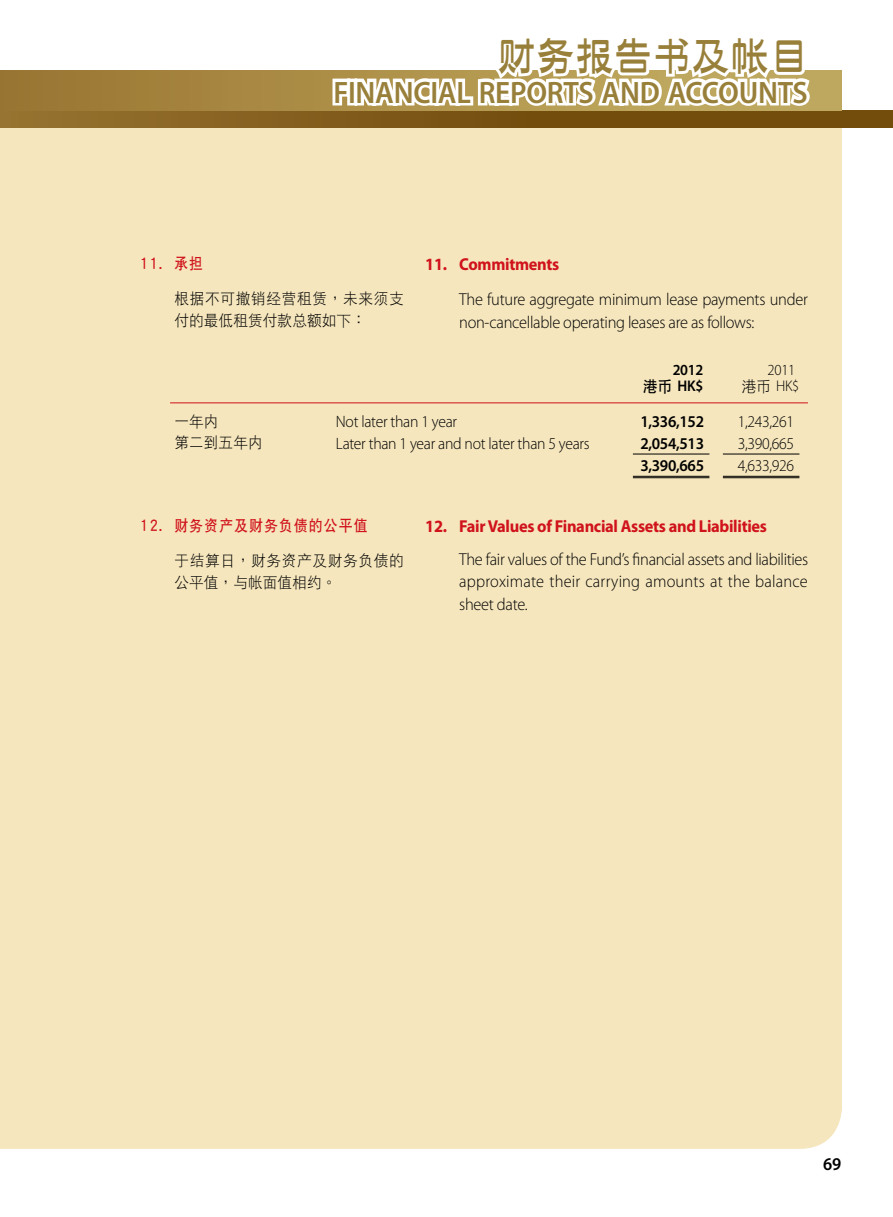
<style>
.page{position:relative;width:893px;height:1217px;background:#fff}
.page>*{position:absolute;margin:0;border:0;box-sizing:border-box;transform-origin:0 0}
.t1{font:38.85px "DF Ya Yi GB5 HK W6";color:#987f3a}
.t2{font:600 31.05px "Myriad Pro";letter-spacing:-.01em;color:#987f3a;scale:.95 1}
.t3{font:600 18px "Myriad Pro";color:#000;scale:.95 1}
.t4{font:300 17.25px/22.5px "Myriad Pro";letter-spacing:-.015em;color:#000;text-align:justify;scale:.95 1}
.t5{font:700 17.25px "Myriad Pro";letter-spacing:-.02em;color:#d0121b;scale:.95 1}
.t6{font:300 16.5px/21.8px "Myriad Pro";letter-spacing:-.02em;color:#000;scale:.95 1}
.t7{font:600 16.5px "Myriad Pro";letter-spacing:-.02em;color:#000;scale:.95 1}
.t8{font:15.45px/22.5px "DF Hei GB5 HK W3";letter-spacing:.045em;color:#000;scale:.95 1}
.t9{font:15.45px "DF Hei GB5 HK W7";letter-spacing:.075em;color:#d0121b;scale:.9 1}
.t10{font:600 15.45px "Myriad Pro";letter-spacing:-.02em;color:#000;scale:.95 1}
.t11{font:300 15.45px "Myriad Pro";letter-spacing:-.02em;color:#000;scale:.95 1}
.t12{font:15.45px "DF Hei GB5 HK W3";letter-spacing:.005em;color:#000;scale:.95 1}
.s1{font-family:"DF Hei GB5 HK W7";font-weight:400}
.s2{font-family:"DF Hei GB5 HK W3";font-weight:400}
</style>
<div class="page">
<div style="left:0;top:128px;width:842px;height:1020px;background:#f5e6bd"></div>
<svg style="left:0;top:111px;width:893px;height:17px"></svg>
<svg style="left:0;top:70px;width:842px;height:41px"></svg>
<hr style="left:723px;top:477px;width:76px;height:1px;background:#000">
<hr style="left:723px;top:476px;width:76px;height:1px;background:#000">
<hr style="left:633px;top:477px;width:76px;height:1px;background:#000">
<hr style="left:633px;top:476px;width:76px;height:1px;background:#000">
<hr style="left:723px;top:453px;width:76px;height:1px;background:#000">
<hr style="left:633px;top:453px;width:76px;height:1px;background:#000">
<hr style="left:170px;top:402px;width:638px;height:1px;background:#d0121b">
<svg style="left:330px;top:70px;width:483px;height:58px"></svg>
<svg style="left:335px;top:70px;width:473px;height:33px"></svg>
<h1 class="t1" style="left:497px;top:35px;width:312px">財務報告書及帳目</h1>
<h2 class="t2" style="left:333px;top:72px;width:501px">FINANCIAL REPORTS AND ACCOUNTS</h2>
<h3 class="t9" style="left:140px;top:255px;width:71px">11. 承擔</h3>
<p class="t8" style="left:174px;top:287px;width:243px">根據不可撤銷經營租賃，未來須支付的最低租賃付款總額如下：</p>
<p class="t5" style="left:425px;top:252px;width:143px">11. Commitments</p>
<p class="t4" style="left:459px;top:288px;width:368px">The future aggregate minimum lease payments under non-cancellable operating leases are as follows:</p>
<p class="t10" style="left:673px;top:359px;width:34px">2012</p>
<p class="t11" style="left:768px;top:361px;width:31px">2011</p>
<p class="t10" style="left:643px;top:376px;width:65px"><span class="s1">港幣</span> HK$</p>
<p class="t11" style="left:742px;top:377px;width:62px"><span class="s2">港幣</span> HK$</p>
<p class="t12" style="left:174px;top:412px;width:48px">一年內</p>
<p class="t7" style="left:640px;top:411px;width:69px">1,336,152</p>
<p class="t6" style="left:738px;top:411px;width:61px">1,243,261</p>
<p class="t12" style="left:174px;top:434px;width:95px">第二到五年內</p>
<p class="t7" style="left:640px;top:433px;width:69px">2,054,513</p>
<p class="t6" style="left:738px;top:433px;width:61px">3,390,665</p>
<p class="t7" style="left:640px;top:454px;width:69px">3,390,665</p>
<p class="t6" style="left:738px;top:454px;width:61px">4,633,926</p>
<p class="t6" style="left:336px;top:411px;width:269px">Not later than 1 year<br>Later than 1 year and not later than 5 years</p>
<h3 class="t9" style="left:140px;top:516px;width:254px">12. 財務資產及財務負債的公平值</h3>
<p class="t8" style="left:174px;top:548px;width:243px">於結算日，財務資產及財務負債的公平值，與帳面值相約。</p>
<p class="t5" style="left:425px;top:514px;width:361px">12. Fair Values of Financial Assets and Liabilities</p>
<p class="t4" style="left:459px;top:548px;width:369px">The fair values of the Fund’s financial assets and liabilities approximate their carrying amounts at the balance sheet date.</p>
<p class="t3" style="left:823px;top:1152px;width:20px">69</p>
</div>
